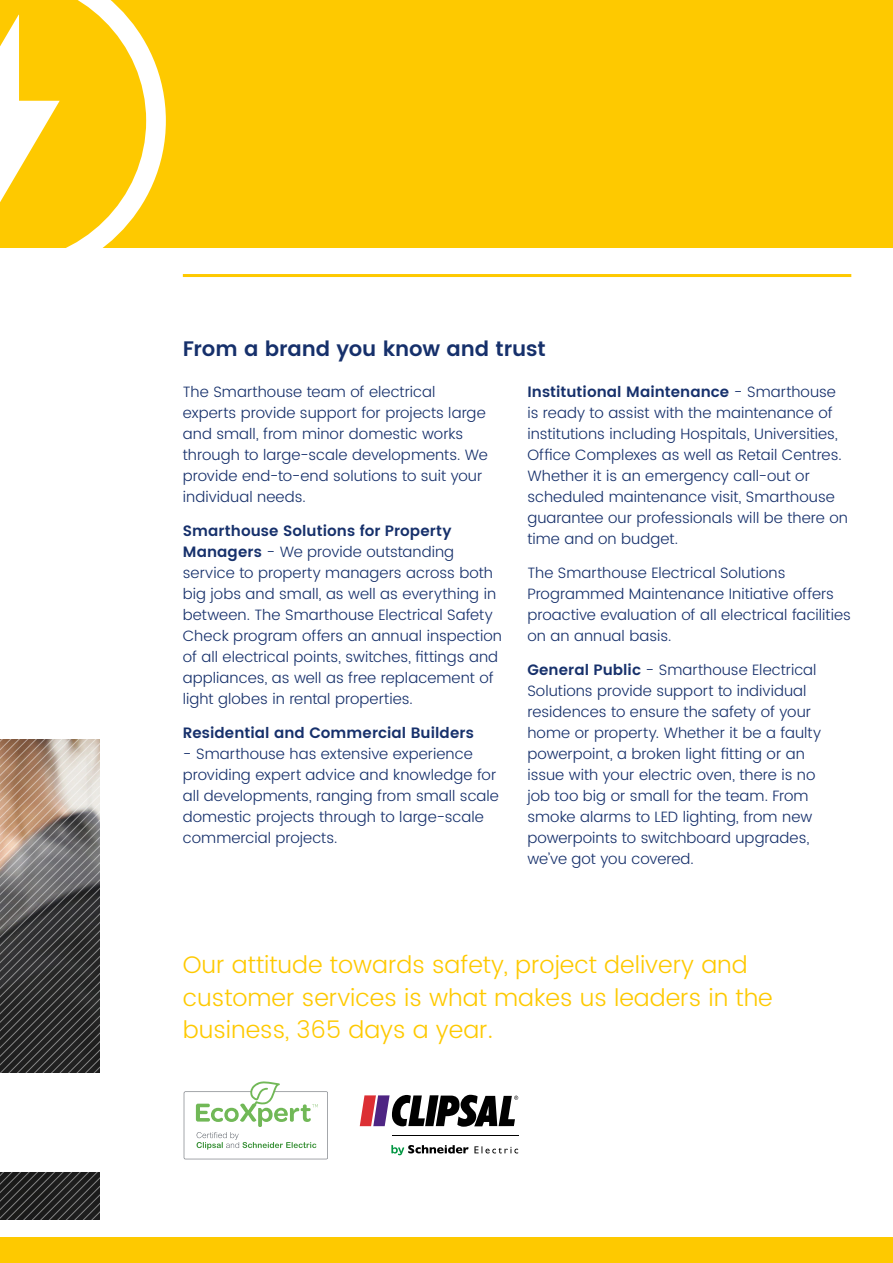
<style>
.page{position:relative;width:893px;height:1263px;background:#fff}
.page>*{position:absolute;margin:0;border:0;box-sizing:border-box;transform-origin:0 0}
.t1{font:300 24px/32.5px "Poppins";color:#fec900}
.t2{font:600 21px "Poppins";letter-spacing:-.005em;color:#16306b}
.t3{font:300 15px/21px "Poppins";color:#16306b}
.t4{font:600 15px "Poppins";letter-spacing:.005em;color:#16306b}
.s1{font-weight:600}
</style>
<div class="page">
<svg style="left:0;top:740px;width:100px;height:479px;background:#66605b"></svg>
<div style="left:0;top:1074px;width:143px;height:98px;background:#fff"></div>
<div style="left:0;top:0;width:893px;height:247px;background:#fec900"></div>
<div style="left:0;top:1237px;width:893px;height:26px;background:#fec900"></div>
<hr style="left:183px;top:274px;width:668px;height:3px;background:#fec900">
<svg style="left:0;top:0;width:166px;height:248px"></svg>
<svg style="left:0;top:15px;width:60px;height:212px"></svg>
<svg style="left:184px;top:1081px;width:144px;height:78px"></svg>
<hr style="left:392px;top:1135px;width:126px;height:1px;background:#000">
<svg style="left:360px;top:1095px;width:158px;height:32px"></svg>
<svg style="left:391px;top:1145px;width:127px;height:10px"></svg>
<h2 class="t2" style="left:183px;top:333px;width:364px">From a brand you know and trust</h2>
<p class="t3" style="left:183px;top:382px;width:307px">The Smarthouse team of electrical experts provide support for projects large and small, from minor domestic works through to large-scale developments. We provide end-to-end solutions to suit your individual needs.</p>
<p class="t3" style="left:183px;top:521px;width:321px"><span class="s1">Smarthouse Solutions for Property Managers</span> - We provide outstanding service to property managers across both big jobs and small, as well as everything in between. The Smarthouse Electrical Safety Check program offers an annual inspection of all electrical points, switches, fittings and appliances, as well as free replacement of light globes in rental properties.</p>
<p class="t4" style="left:183px;top:721px;width:293px">Residential and Commercial Builders</p>
<p class="t3" style="left:183px;top:743px;width:318px">- Smarthouse has extensive experience providing expert advice and knowledge for all developments, ranging from small scale domestic projects through to large-scale commercial projects.</p>
<p class="t3" style="left:527px;top:382px;width:322px"><span class="s1">Institutional Maintenance</span> - Smarthouse is ready to assist with the maintenance of institutions including Hospitals, Universities, Office Complexes as well as Retail Centres.<br>Whether it is an emergency call-out or scheduled maintenance visit, Smarthouse guarantee our professionals will be there on time and on budget.</p>
<p class="t3" style="left:527px;top:563px;width:325px">The Smarthouse Electrical Solutions Programmed Maintenance Initiative offers proactive evaluation of all electrical facilities on an annual basis.</p>
<p class="t3" style="left:527px;top:659px;width:295px"><span class="s1">General Public</span> - Smarthouse Electrical Solutions provide support to individual residences to ensure the safety of your home or property. Whether it be a faulty powerpoint, a broken light fitting or an issue with your electric oven, there is no job too big or small for the team. From smoke alarms to LED lighting, from new powerpoints to switchboard upgrades, we’ve got you covered.</p>
<h1 class="t1" style="left:183px;top:949px;width:591px">Our attitude towards safety, project delivery and customer services is what makes us leaders in the business, 365 days a year.</h1>
</div>
